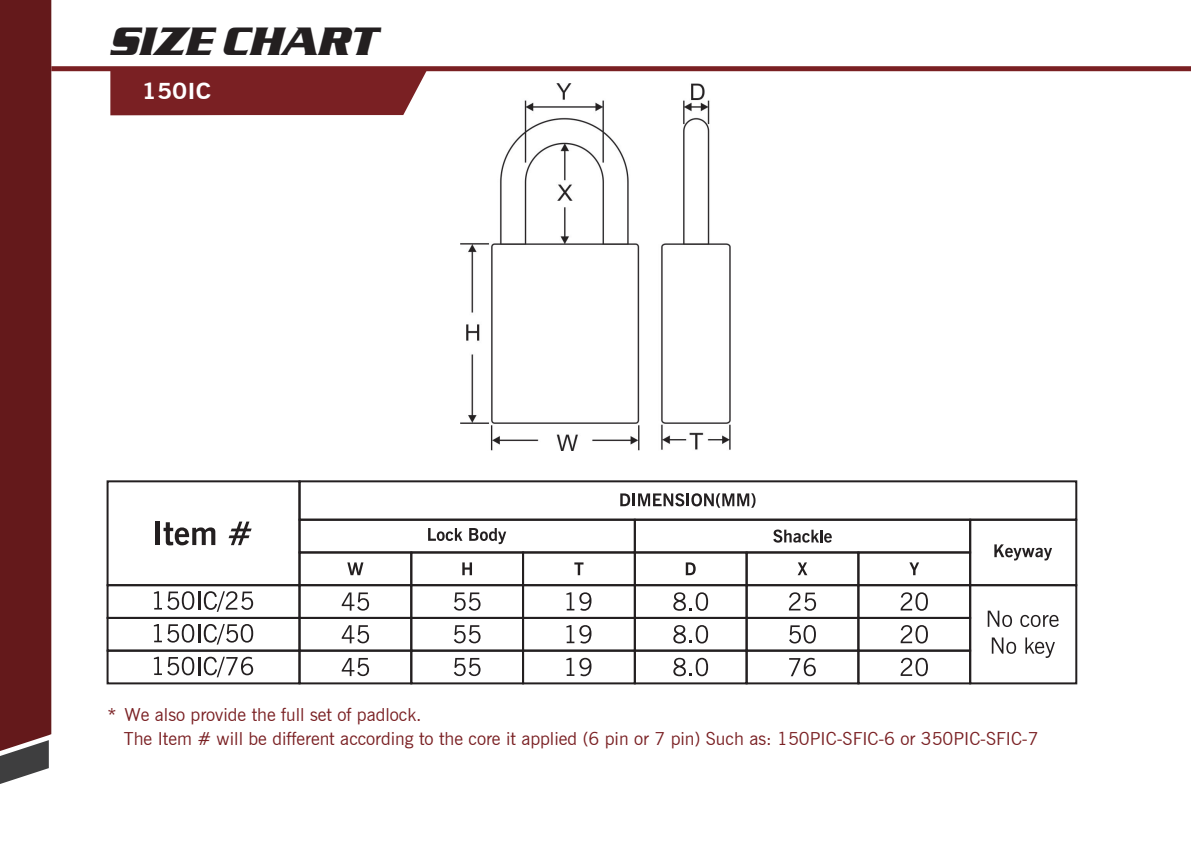
<style>
.page{position:relative;width:1191px;height:842px;background:#fff}
.page>*{position:absolute;margin:0;border:0;box-sizing:border-box;transform-origin:0 0}
.t1{font:italic 700 40.9px "Serpentine D";color:#231f20}
.t2{font:700 21.9px "News Gothic BT";color:#fff;scale:1.14 1}
.t3{font:18px/24.6px "News Gothic BT";color:#7a2023}
</style>
<div class="page">
<div style="left:0;top:0;width:51px;height:784px;background:#64191b"></div>
<div style="left:107px;top:480px;width:193px;height:106px;border:2px solid #231f20"></div>
<div style="left:298px;top:480px;width:779px;height:41px;border:2px solid #231f20"></div>
<div style="left:969px;top:519px;width:108px;height:67px;border:2px solid #231f20"></div>
<div style="left:634px;top:519px;width:337px;height:34px;border:2px solid #231f20"></div>
<div style="left:298px;top:519px;width:338px;height:34px;border:2px solid #231f20"></div>
<div style="left:857px;top:551px;width:114px;height:35px;border:2px solid #231f20"></div>
<div style="left:745px;top:551px;width:114px;height:35px;border:2px solid #231f20"></div>
<div style="left:634px;top:551px;width:113px;height:35px;border:2px solid #231f20"></div>
<div style="left:522px;top:551px;width:114px;height:35px;border:2px solid #231f20"></div>
<div style="left:410px;top:551px;width:114px;height:35px;border:2px solid #231f20"></div>
<div style="left:298px;top:551px;width:114px;height:35px;border:2px solid #231f20"></div>
<div style="left:857px;top:584px;width:114px;height:35px;border:2px solid #231f20"></div>
<div style="left:745px;top:584px;width:114px;height:35px;border:2px solid #231f20"></div>
<div style="left:634px;top:584px;width:113px;height:35px;border:2px solid #231f20"></div>
<div style="left:522px;top:584px;width:114px;height:35px;border:2px solid #231f20"></div>
<div style="left:410px;top:584px;width:114px;height:35px;border:2px solid #231f20"></div>
<div style="left:298px;top:584px;width:114px;height:35px;border:2px solid #231f20"></div>
<div style="left:107px;top:584px;width:193px;height:35px;border:2px solid #231f20"></div>
<div style="left:969px;top:584px;width:108px;height:100px;border:2px solid #231f20"></div>
<div style="left:857px;top:650px;width:114px;height:34px;border:2px solid #231f20"></div>
<div style="left:745px;top:650px;width:114px;height:34px;border:2px solid #231f20"></div>
<div style="left:634px;top:650px;width:113px;height:34px;border:2px solid #231f20"></div>
<div style="left:634px;top:617px;width:113px;height:35px;border:2px solid #231f20"></div>
<div style="left:522px;top:650px;width:114px;height:34px;border:2px solid #231f20"></div>
<div style="left:410px;top:650px;width:114px;height:34px;border:2px solid #231f20"></div>
<div style="left:298px;top:650px;width:114px;height:34px;border:2px solid #231f20"></div>
<div style="left:107px;top:650px;width:193px;height:34px;border:2px solid #231f20"></div>
<div style="left:857px;top:617px;width:114px;height:35px;border:2px solid #231f20"></div>
<div style="left:745px;top:617px;width:114px;height:35px;border:2px solid #231f20"></div>
<div style="left:522px;top:617px;width:114px;height:35px;border:2px solid #231f20"></div>
<div style="left:410px;top:617px;width:114px;height:35px;border:2px solid #231f20"></div>
<div style="left:298px;top:617px;width:114px;height:35px;border:2px solid #231f20"></div>
<div style="left:107px;top:617px;width:193px;height:35px;border:2px solid #231f20"></div>
<div style="left:155px;top:521px;width:5px;height:24px;background:#231f20"></div>
<svg style="left:163px;top:522px;width:52px;height:23px"></svg>
<svg style="left:228px;top:522px;width:24px;height:23px"></svg>
<svg style="left:620px;top:493px;width:135px;height:15px"></svg>
<svg style="left:428px;top:528px;width:34px;height:13px"></svg>
<svg style="left:469px;top:528px;width:37px;height:16px"></svg>
<svg style="left:773px;top:529px;width:58px;height:14px"></svg>
<svg style="left:994px;top:544px;width:58px;height:16px"></svg>
<svg style="left:347px;top:562px;width:16px;height:13px"></svg>
<svg style="left:462px;top:562px;width:10px;height:13px"></svg>
<svg style="left:574px;top:562px;width:9px;height:13px"></svg>
<svg style="left:686px;top:562px;width:9px;height:13px"></svg>
<svg style="left:797px;top:562px;width:10px;height:13px"></svg>
<svg style="left:909px;top:562px;width:10px;height:13px"></svg>
<svg style="left:154px;top:591px;width:99px;height:21px"></svg>
<svg style="left:154px;top:624px;width:99px;height:21px"></svg>
<svg style="left:154px;top:657px;width:99px;height:20px"></svg>
<svg style="left:987px;top:611px;width:25px;height:16px"></svg>
<svg style="left:1020px;top:615px;width:38px;height:12px"></svg>
<svg style="left:991px;top:637px;width:25px;height:17px"></svg>
<svg style="left:1025px;top:637px;width:30px;height:21px"></svg>
<svg style="left:673px;top:592px;width:35px;height:19px"></svg>
<svg style="left:673px;top:625px;width:35px;height:18px"></svg>
<svg style="left:673px;top:658px;width:35px;height:18px"></svg>
<svg style="left:566px;top:592px;width:25px;height:19px"></svg>
<svg style="left:900px;top:592px;width:28px;height:19px"></svg>
<svg style="left:789px;top:592px;width:27px;height:19px"></svg>
<svg style="left:342px;top:592px;width:27px;height:19px"></svg>
<svg style="left:342px;top:625px;width:27px;height:18px"></svg>
<svg style="left:342px;top:658px;width:27px;height:18px"></svg>
<svg style="left:789px;top:625px;width:27px;height:18px"></svg>
<svg style="left:454px;top:592px;width:26px;height:19px"></svg>
<svg style="left:566px;top:625px;width:25px;height:18px"></svg>
<svg style="left:900px;top:625px;width:28px;height:18px"></svg>
<svg style="left:454px;top:625px;width:26px;height:18px"></svg>
<svg style="left:566px;top:658px;width:25px;height:18px"></svg>
<svg style="left:900px;top:658px;width:28px;height:18px"></svg>
<svg style="left:454px;top:658px;width:26px;height:18px"></svg>
<svg style="left:789px;top:658px;width:27px;height:18px"></svg>
<div style="left:110px;top:71px;width:317px;height:44px;background:#7a2023"></div>
<div style="left:51px;top:66px;width:1140px;height:5px;background:#7a2023"></div>
<img style="left:460px;top:83px;width:271px;height:368px">
<h1 class="t1" style="left:111px;top:18px;width:268px">SIZE CHART</h1>
<p class="t2" style="left:142px;top:78px;width:62px">150IC</p>
<p class="t3" style="left:124px;top:702px;width:916px;text-indent:-16px">* We also provide the full set of padlock.<br>The Item # will be different according to the core it applied (6 pin or 7 pin) Such as: 150PIC-SFIC-6 or 350PIC-SFIC-7</p>
</div>
